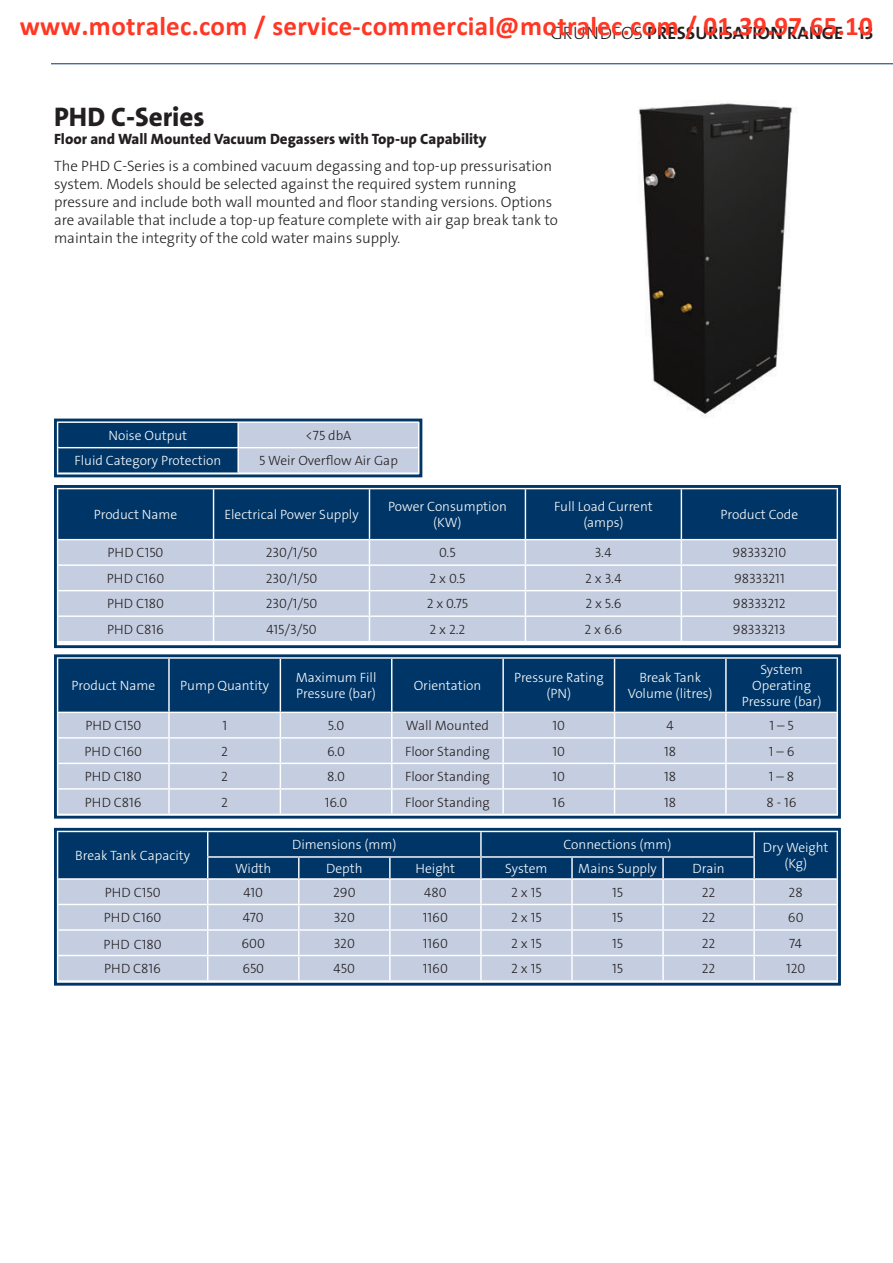
<style>
.page{position:relative;width:893px;height:1263px;background:#fff}
.page>*{position:absolute;margin:0;border:0;box-sizing:border-box;transform-origin:0 0}
.t1{font:700 27px "Calibri";color:#ff3724}
.t2{font:27px "Grundfos The Sans V2 OT 8 XB";color:#231f20}
.t3{font:18px "Grundfos The Sans V2 OT 7 B";letter-spacing:.015em;color:#231f20}
.t4{font:15px/18px "Grundfos The Sans V2 OT 3 L";color:#231f20}
.t5{font:15px "Grundfos The Sans V2 OT 8 XB";color:#231f20}
.t6{font:13.5px "Grundfos The Sans V2 OT 3 L";color:#231f20}
.t7{font:13.5px/16.2px "Grundfos The Sans V2 OT 3 L";color:#fff;text-align:center}
.s1{font-family:"Grundfos The Sans V2 OT 3 L"}
</style>
<div class="page">
<hr style="left:51px;top:63px;width:842px;height:1px;background:#003667">
<img style="left:638px;top:101px;width:159px;height:316px">
<svg style="left:58px;top:489px;width:779px;height:152px;background:#879fba"></svg>
<div style="left:54px;top:485px;width:787px;height:163px;border:3px solid #003667"></div>
<svg style="left:58px;top:658px;width:779px;height:156px;background:#869db9"></svg>
<div style="left:54px;top:654px;width:787px;height:165px;border:3px solid #003667"></div>
<svg style="left:58px;top:423px;width:360px;height:50px;background:#6a87a7"></svg>
<div style="left:54px;top:419px;width:368px;height:58px;border:3px solid #003667"></div>
<svg style="left:58px;top:832px;width:779px;height:148px;background:#8da3bd"></svg>
<div style="left:54px;top:828px;width:787px;height:158px;border:3px solid #003667"></div>
<h1 class="t1" style="left:20px;top:15px;width:855px">www.motralec.com / service-commercial@motralec.com / 01.39.97.65.10</h1>
<h2 class="t3" style="left:550px;top:21px;width:324px"><span class="s1">GRUNDFOS</span> PRESSURISATION RANGE 13</h2>
<h1 class="t2" style="left:54px;top:100px;width:152px">PHD C-Series</h1>
<p class="t5" style="left:54px;top:130px;width:434px">Floor and Wall Mounted Vacuum Degassers with Top-up Capability</p>
<p class="t4" style="left:54px;top:157px;width:506px">The PHD C-Series is a combined vacuum degassing and top-up pressurisation system. Models should be selected against the required system running pressure and include both wall mounted and floor standing versions. Options are available that include a top-up feature complete with air gap break tank to maintain the integrity of the cold water mains supply.</p>
<p class="t7" style="left:109px;top:427px;width:80px">Noise Output</p>
<p class="t6" style="left:305px;top:427px;width:47px">&lt;75 dbA</p>
<p class="t7" style="left:74px;top:453px;width:148px">Fluid Category Protection</p>
<p class="t6" style="left:259px;top:452px;width:140px">5 Weir Overflow Air Gap</p>
<p class="t7" style="left:94px;top:507px;width:85px">Product Name</p>
<p class="t7" style="left:224px;top:507px;width:136px">Electrical Power Supply</p>
<p class="t7" style="left:388px;top:498px;width:120px">Power Consumption (KW)</p>
<p class="t7" style="left:554px;top:498px;width:100px">Full Load Current (amps)</p>
<p class="t7" style="left:720px;top:507px;width:79px">Product Code</p>
<p class="t6" style="left:108px;top:544px;width:57px">PHD C150</p>
<p class="t6" style="left:266px;top:544px;width:53px">230/1/50</p>
<p class="t6" style="left:439px;top:544px;width:18px">0.5</p>
<p class="t6" style="left:595px;top:544px;width:18px">3.4</p>
<p class="t6" style="left:732px;top:544px;width:55px">98333210</p>
<p class="t6" style="left:107px;top:570px;width:59px">PHD C160</p>
<p class="t6" style="left:266px;top:570px;width:53px">230/1/50</p>
<p class="t6" style="left:429px;top:570px;width:37px">2x0.5</p>
<p class="t6" style="left:585px;top:570px;width:38px">2x3.4</p>
<p class="t6" style="left:734px;top:570px;width:52px">98333211</p>
<p class="t6" style="left:107px;top:595px;width:58px">PHD C180</p>
<p class="t6" style="left:266px;top:595px;width:53px">230/1/50</p>
<p class="t6" style="left:427px;top:595px;width:43px">2 x 0.75</p>
<p class="t6" style="left:585px;top:595px;width:38px">2 x 5.6</p>
<p class="t6" style="left:733px;top:595px;width:54px">98333212</p>
<p class="t6" style="left:107px;top:621px;width:58px">PHD C816</p>
<p class="t6" style="left:266px;top:621px;width:52px">415/3/50</p>
<p class="t6" style="left:429px;top:621px;width:37px">2x2.2</p>
<p class="t6" style="left:585px;top:621px;width:39px">2 x 6.6</p>
<p class="t6" style="left:733px;top:621px;width:54px">98333213</p>
<p class="t7" style="left:71px;top:678px;width:85px">Product Name</p>
<p class="t7" style="left:180px;top:678px;width:90px">Pump Quantity</p>
<p class="t7" style="left:296px;top:669px;width:82px;text-align:left">Maximum Fill<br>Pressure (bar)</p>
<p class="t7" style="left:414px;top:678px;width:69px">Orientation</p>
<p class="t7" style="left:514px;top:669px;width:91px">Pressure Rating (PN)</p>
<p class="t7" style="left:628px;top:669px;width:86px">Break Tank<br>Volume (litres)</p>
<p class="t7" style="left:742px;top:661px;width:81px">System<br>Operating<br>Pressure (bar)</p>
<p class="t6" style="left:85px;top:717px;width:57px">PHD C150</p>
<p class="t6" style="left:222px;top:717px;width:6px">1</p>
<p class="t6" style="left:328px;top:717px;width:18px">5.0</p>
<p class="t6" style="left:406px;top:717px;width:85px">Wall Mounted</p>
<p class="t6" style="left:553px;top:717px;width:14px">10</p>
<p class="t6" style="left:667px;top:717px;width:9px">4</p>
<p class="t6" style="left:769px;top:717px;width:26px">1–5</p>
<p class="t6" style="left:85px;top:742px;width:59px">PHD C160</p>
<p class="t6" style="left:221px;top:742px;width:8px">2</p>
<p class="t6" style="left:327px;top:742px;width:20px">6.0</p>
<p class="t6" style="left:405px;top:742px;width:86px">Floor Standing</p>
<p class="t6" style="left:553px;top:742px;width:14px">10</p>
<p class="t6" style="left:664px;top:742px;width:14px">18</p>
<p class="t6" style="left:769px;top:742px;width:27px">1–6</p>
<p class="t6" style="left:85px;top:768px;width:58px">PHD C180</p>
<p class="t6" style="left:221px;top:768px;width:8px">2</p>
<p class="t6" style="left:327px;top:768px;width:19px">8.0</p>
<p class="t6" style="left:405px;top:768px;width:86px">Floor Standing</p>
<p class="t6" style="left:553px;top:768px;width:14px">10</p>
<p class="t6" style="left:664px;top:768px;width:14px">18</p>
<p class="t6" style="left:769px;top:768px;width:27px">1–8</p>
<p class="t6" style="left:85px;top:793px;width:58px">PHD C816</p>
<p class="t6" style="left:221px;top:793px;width:8px">2</p>
<p class="t6" style="left:325px;top:793px;width:24px">16.0</p>
<p class="t6" style="left:405px;top:793px;width:86px">Floor Standing</p>
<p class="t6" style="left:553px;top:793px;width:14px">16</p>
<p class="t6" style="left:664px;top:793px;width:14px">18</p>
<p class="t6" style="left:767px;top:793px;width:32px">8-16</p>
<p class="t7" style="left:75px;top:848px;width:116px">Break Tank Capacity</p>
<p class="t7" style="left:292px;top:837px;width:106px">Dimensions (mm)</p>
<p class="t7" style="left:564px;top:837px;width:109px">Connections (mm)</p>
<p class="t7" style="left:763px;top:839px;width:67px">Dry Weight</p>
<p class="t7" style="left:235px;top:860px;width:38px">Width</p>
<p class="t7" style="left:784px;top:856px;width:24px">(Kg)</p>
<p class="t7" style="left:326px;top:860px;width:38px">Depth</p>
<p class="t7" style="left:416px;top:860px;width:41px">Height</p>
<p class="t7" style="left:505px;top:860px;width:44px">System</p>
<p class="t7" style="left:578px;top:860px;width:80px">Mains Supply</p>
<p class="t7" style="left:693px;top:860px;width:34px">Drain</p>
<p class="t6" style="left:105px;top:883px;width:57px">PHD C150</p>
<p class="t6" style="left:243px;top:883px;width:21px">410</p>
<p class="t6" style="left:333px;top:883px;width:24px">290</p>
<p class="t6" style="left:424px;top:883px;width:24px">480</p>
<p class="t6" style="left:511px;top:883px;width:32px">2x15</p>
<p class="t6" style="left:612px;top:883px;width:12px">15</p>
<p class="t6" style="left:702px;top:883px;width:15px">22</p>
<p class="t6" style="left:789px;top:883px;width:16px">28</p>
<p class="t6" style="left:104px;top:909px;width:59px">PHD C160</p>
<p class="t6" style="left:243px;top:909px;width:22px">470</p>
<p class="t6" style="left:334px;top:909px;width:23px">320</p>
<p class="t6" style="left:423px;top:909px;width:27px">1160</p>
<p class="t6" style="left:511px;top:909px;width:32px">2x15</p>
<p class="t6" style="left:612px;top:909px;width:12px">15</p>
<p class="t6" style="left:702px;top:909px;width:15px">22</p>
<p class="t6" style="left:788px;top:909px;width:17px">60</p>
<p class="t6" style="left:104px;top:936px;width:60px">PHD C180</p>
<p class="t6" style="left:241px;top:934px;width:25px">600</p>
<p class="t6" style="left:334px;top:934px;width:23px">320</p>
<p class="t6" style="left:423px;top:934px;width:27px">1160</p>
<p class="t6" style="left:511px;top:934px;width:32px">2x15</p>
<p class="t6" style="left:612px;top:934px;width:12px">15</p>
<p class="t6" style="left:702px;top:934px;width:15px">22</p>
<p class="t6" style="left:789px;top:934px;width:14px">74</p>
<p class="t6" style="left:104px;top:960px;width:58px">PHD C816</p>
<p class="t6" style="left:242px;top:960px;width:23px">650</p>
<p class="t6" style="left:334px;top:960px;width:23px">450</p>
<p class="t6" style="left:423px;top:960px;width:27px">1160</p>
<p class="t6" style="left:511px;top:960px;width:32px">2x15</p>
<p class="t6" style="left:612px;top:960px;width:12px">15</p>
<p class="t6" style="left:702px;top:960px;width:15px">22</p>
<p class="t6" style="left:786px;top:960px;width:21px">120</p>
</div>
